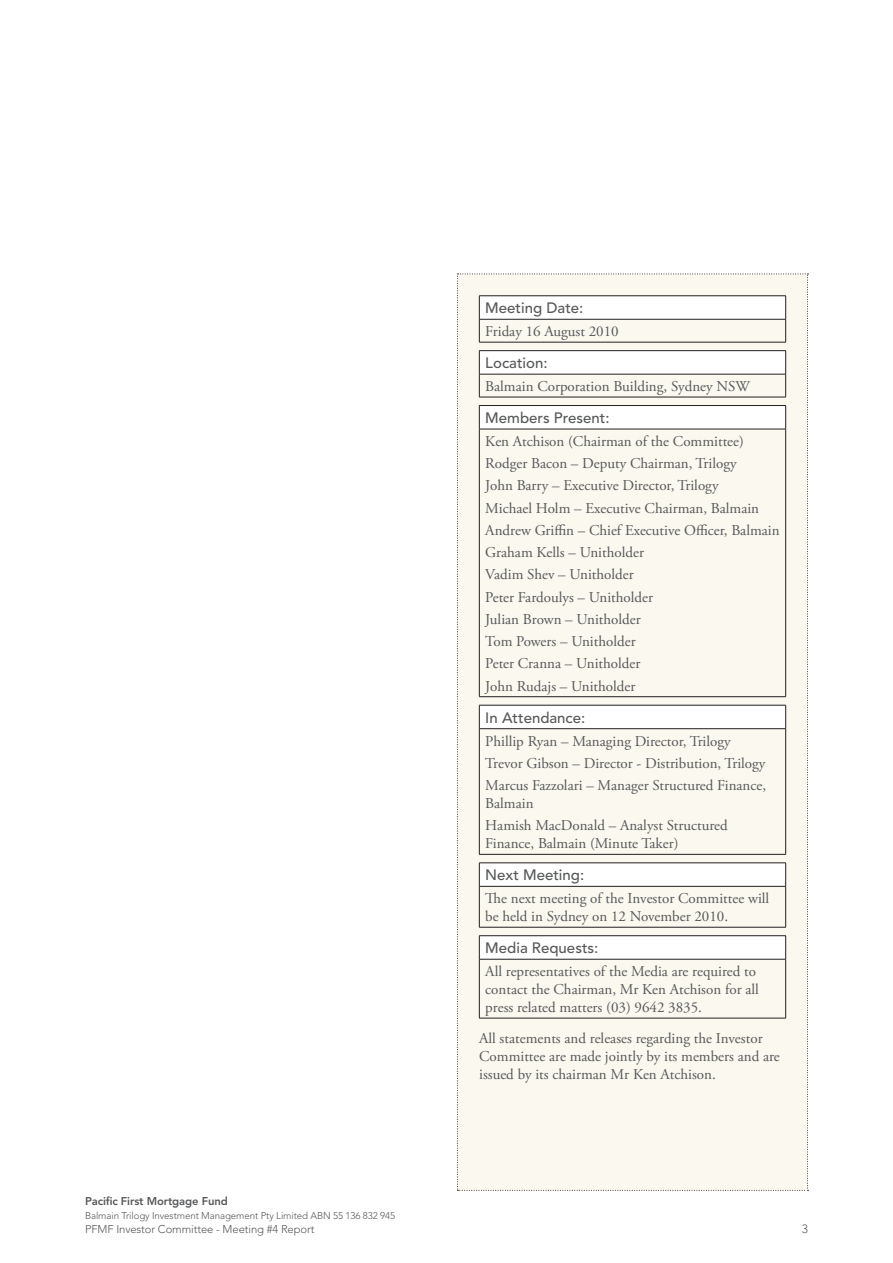
<style>
.page{position:relative;width:893px;height:1263px;background:#fff}
.page>*{position:absolute;margin:0;border:0;box-sizing:border-box;transform-origin:0 0}
.Serif_Text{font:15px/18px "Adobe Garamond Pro";color:#57585a}
.Question{font:500 15px "Avenir";color:#57585a}
.Page_Description{font:300 12px "Avenir";color:#57585a}
.Page_Description-2{font:300 11.25px "Avenir";letter-spacing:-.01em;color:#57585a}
.Page_Description-3{font:800 11.25px "Avenir";letter-spacing:-.01em;color:#57585a}
.Page_Description-4{font:300 9.75px "Avenir";letter-spacing:-.01em;color:#57585a}
</style>
<div class="page">
<svg style="left:457px;top:274px;width:351px;height:917px"></svg>
<p class="Question" style="left:485px;top:299px;width:100px">Meeting Date:</p>
<p class="Serif_Text" style="left:485px;top:323px;width:135px">Friday 16 August 2010</p>
<p class="Question" style="left:485px;top:354px;width:64px">Location:</p>
<p class="Serif_Text" style="left:485px;top:378px;width:266px">Balmain Corporation Building, Sydney NSW</p>
<p class="Question" style="left:485px;top:409px;width:126px">Members Present:</p>
<p class="Serif_Text" style="left:485px;top:433px;width:260px">Ken Atchison (Chairman of the Committee)</p>
<p class="Serif_Text" style="left:485px;top:455px;width:253px">Rodger Bacon – Deputy Chairman, Trilogy</p>
<p class="Serif_Text" style="left:485px;top:477px;width:235px">John Barry – Executive Director, Trilogy</p>
<p class="Serif_Text" style="left:485px;top:499px;width:275px">Michael Holm – Executive Chairman, Balmain</p>
<p class="Serif_Text" style="left:485px;top:522px;width:296px">Andrew Griffin – Chief Executive Officer, Balmain</p>
<p class="Serif_Text" style="left:485px;top:544px;width:160px">Graham Kells – Unitholder</p>
<p class="Serif_Text" style="left:485px;top:566px;width:150px">Vadim Shev – Unitholder</p>
<p class="Serif_Text" style="left:485px;top:588px;width:169px">Peter Fardoulys – Unitholder</p>
<p class="Serif_Text" style="left:485px;top:611px;width:157px">Julian Brown – Unitholder</p>
<p class="Serif_Text" style="left:485px;top:633px;width:152px">Tom Powers – Unitholder</p>
<p class="Serif_Text" style="left:485px;top:655px;width:157px">Peter Cranna – Unitholder</p>
<p class="Serif_Text" style="left:485px;top:677px;width:152px">John Rudajs – Unitholder</p>
<p class="Question" style="left:485px;top:709px;width:102px">In Attendance:</p>
<p class="Serif_Text" style="left:485px;top:732px;width:247px">Phillip Ryan – Managing Director, Trilogy</p>
<p class="Serif_Text" style="left:485px;top:755px;width:282px">Trevor Gibson – Director - Distribution, Trilogy</p>
<p class="Serif_Text" style="left:485px;top:777px;width:282px">Marcus Fazzolari – Manager Structured Finance,<br>Balmain</p>
<p class="Serif_Text" style="left:485px;top:817px;width:244px">Hamish MacDonald – Analyst Structured<br>Finance, Balmain (Minute Taker)</p>
<p class="Question" style="left:485px;top:866px;width:100px">Next Meeting:</p>
<p class="Serif_Text" style="left:485px;top:890px;width:285px">The next meeting of the Investor Committee will be held in Sydney on 12 November 2010.</p>
<p class="Question" style="left:485px;top:939px;width:115px">Media Requests:</p>
<p class="Serif_Text" style="left:485px;top:963px;width:275px">All representatives of the Media are required to contact the Chairman, Mr Ken Atchison for all press related matters (03) 9642 3835.</p>
<p class="Serif_Text" style="left:479px;top:1030px;width:302px">All statements and releases regarding the Investor<br>Committee are made jointly by its members and are issued by its chairman Mr Ken Atchison.</p>
<p class="Page_Description-3" style="left:85px;top:1194px;width:144px">Pacific First Mortgage Fund</p>
<p class="Page_Description-4" style="left:85px;top:1210px;width:312px">Balmain Trilogy Investment Management Pty Limited ABN 55 136 832 945</p>
<p class="Page_Description-2" style="left:85px;top:1223px;width:231px">PFMF Investor Committee - Meeting #4 Report</p>
<p class="Page_Description" style="left:802px;top:1222px;width:8px">3</p>
</div>
